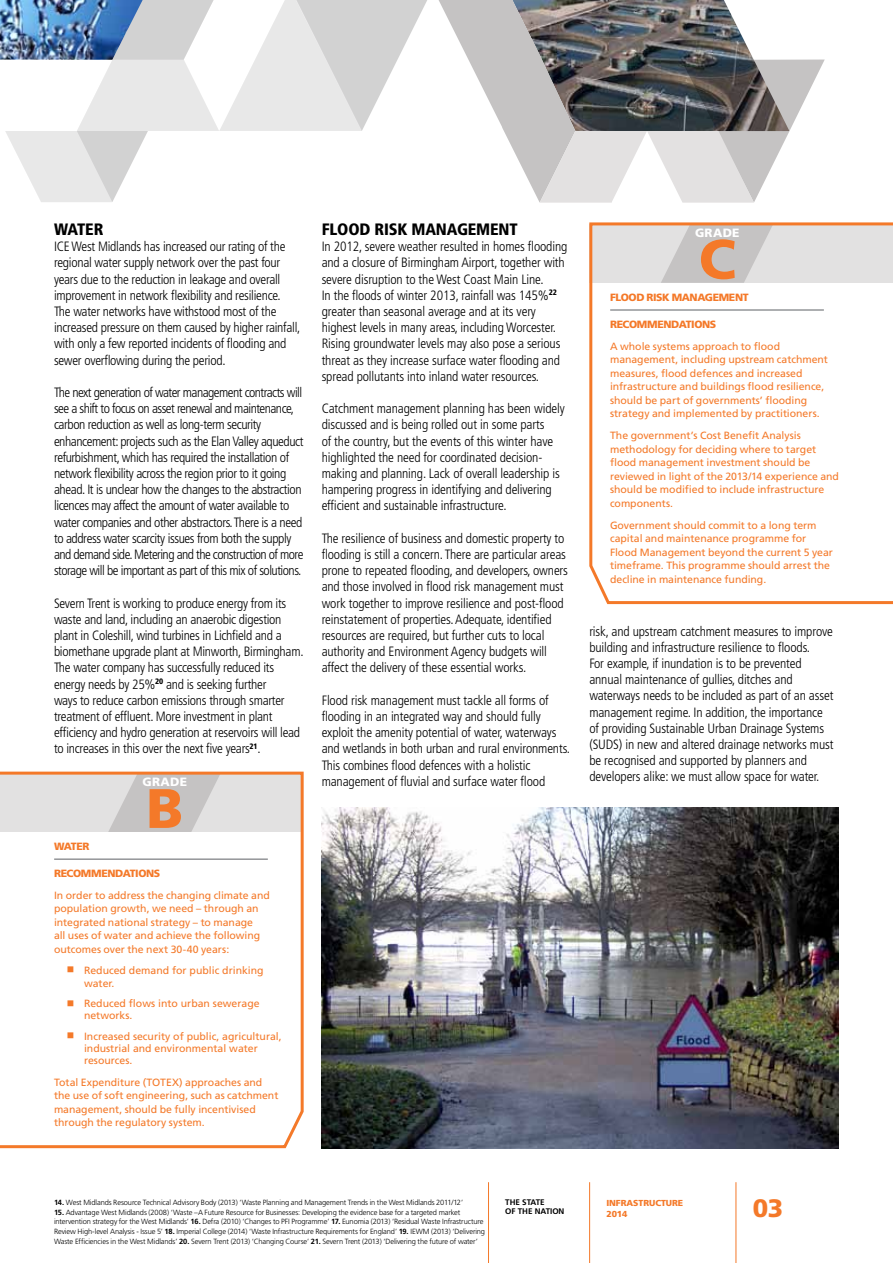
<style>
.page{position:relative;width:893px;height:1263px;background:#fff}
.page>*{position:absolute;margin:0;border:0;box-sizing:border-box;transform-origin:0 0}
.t1{font:900 55.5px "Frutiger";color:#f47929}
.t2{font:900 25.2px "Frutiger";color:#f47929}
.t3{font:900 condensed 16.5px "Frutiger";letter-spacing:-.01em;color:#000}
.t4{font:300 condensed 13.5px/16.2px "Frutiger";letter-spacing:-.01em;color:#000}
.t5{font:300 condensed 13.5px/16.2px "Frutiger";letter-spacing:-.03em;color:#000}
.t6{font:900 12px "Frutiger";color:#fff}
.t7{font:10.5px/13.5px "Frutiger CE";color:#f47929}
.t8{font:900 10.5px "Frutiger";letter-spacing:-.035em;color:#f47929}
.t9{font:900 8.7px/10.5px "Frutiger";letter-spacing:-.005em;color:#f47929}
.t10{font:700 8.1px/8.7px "Frutiger CE";letter-spacing:-.005em;color:#000}
.t11{font:300 7.5px/9.8px "Frutiger";letter-spacing:-.015em;color:#000}
.s1{font-family:"Frutiger CE";font-weight:700}
</style>
<div class="page">
<hr style="left:488px;top:1182px;width:1px;height:81px;background:#f47929">
<hr style="left:589px;top:1182px;width:1px;height:81px;background:#f47929">
<hr style="left:736px;top:1182px;width:1px;height:81px;background:#f47929">
<img style="left:322px;top:808px;width:517px;height:340px">
<svg style="left:0;top:771px;width:304px;height:378px"></svg>
<svg style="left:589px;top:222px;width:304px;height:383px"></svg>
<img style="left:0;top:0;width:5px;height:60px">
<svg style="left:5px;top:0;width:422px;height:202px"></svg>
<svg style="left:439px;top:0;width:386px;height:203px"></svg>
<p class="t3" style="left:54px;top:219px;width:51px">WATER</p>
<p class="t4" style="left:54px;top:239px;width:248px">ICE West Midlands has increased our rating of the regional water supply network over the past four years due to the reduction in leakage and overall improvement in network flexibility and resilience.<br>The water networks have withstood most of the increased pressure on them caused by higher rainfall, with only a few reported incidents of flooding and sewer overflowing during the period.</p>
<p class="t5" style="left:54px;top:384px;width:251px">The next generation of water management contracts will see a shift to focus on asset renewal and maintenance, carbon reduction as well as long-term security enhancement: projects such as the Elan Valley aqueduct refurbishment, which has required the installation of network flexibility across the region prior to it going ahead. It is unclear how the changes to the abstraction licences may affect the amount of water available to water companies and other abstractors. There is a need to address water scarcity issues from both the supply and demand side. Metering and the construction of more storage will be important as part of this mix of solutions.</p>
<p class="t4" style="left:54px;top:595px;width:251px">Severn Trent is working to produce energy from its waste and land, including an anaerobic digestion plant in Coleshill, wind turbines in Lichfield and a biomethane upgrade plant at Minworth, Birmingham.<br>The water company has successfully reduced its energy needs by 25%<sup>20</sup> and is seeking further<br>ways to reduce carbon emissions through smarter treatment of effluent. More investment in plant efficiency and hydro generation at reservoirs will lead to increases in this over the next five years<sup>21</sup>.</p>
<p class="t6" style="left:142px;top:774px;width:10px">GRADE</p>
<h1 class="t1" style="left:146px;top:775px;width:39px">B</h1>
<p class="t8" style="left:54px;top:840px;width:37px">WATER</p>
<p class="t8" style="left:54px;top:867px;width:108px">RECOMMENDATIONS</p>
<p class="t7" style="left:54px;top:888px;width:217px">In order to address the changing climate and population growth, we need – through an integrated national strategy – to manage<br>all uses of water and achieve the following outcomes over the next 30-40 years:</p>
<p class="t7" style="left:84px;top:964px;width:181px;line-height:12.8px;text-indent:-17px">■ Reduced demand for public drinking water.</p>
<p class="t7" style="left:84px;top:997px;width:177px;line-height:12px;text-indent:-17px">■ Reduced flows into urban sewerage networks.</p>
<p class="t7" style="left:84px;top:1030px;width:199px;line-height:12px;text-indent:-17px">■ Increased security of public, agricultural, industrial and environmental water resources.</p>
<p class="t7" style="left:54px;top:1075px;width:226px">Total Expenditure (TOTEX) approaches and the use of soft engineering, such as catchment management, should be fully incentivised through the regulatory system.</p>
<p class="t3" style="left:322px;top:219px;width:197px">FLOOD RISK MANAGEMENT</p>
<p class="t4" style="left:322px;top:239px;width:247px">In 2012, severe weather resulted in homes flooding and a closure of Birmingham Airport, together with severe disruption to the West Coast Main Line.<br>In the floods of winter 2013, rainfall was 145%<sup>22 </sup>greater than seasonal average and at its very highest levels in many areas, including Worcester.<br>Rising groundwater levels may also pose a serious threat as they increase surface water flooding and spread pollutants into inland water resources.</p>
<p class="t4" style="left:322px;top:401px;width:245px">Catchment management planning has been widely discussed and is being rolled out in some parts<br>of the country, but the events of this winter have highlighted the need for coordinated decision&shy;making and planning. Lack of overall leadership is hampering progress in identifying and delivering efficient and sustainable infrastructure.</p>
<p class="t4" style="left:322px;top:530px;width:248px">The resilience of business and domestic property to flooding is still a concern. There are particular areas prone to repeated flooding, and developers, owners and those involved in flood risk management must work together to improve resilience and post-flood reinstatement of properties. Adequate, identified resources are required, but further cuts to local authority and Environment Agency budgets will affect the delivery of these essential works.</p>
<p class="t4" style="left:322px;top:692px;width:250px">Flood risk management must tackle all forms of flooding in an integrated way and should fully exploit the amenity potential of water, waterways and wetlands in both urban and rural environments.<br>This combines flood defences with a holistic management of fluvial and surface water flood</p>
<p class="t6" style="left:695px;top:225px;width:10px">GRADE</p>
<h1 class="t1" style="left:699px;top:226px;width:39px">C</h1>
<p class="t8" style="left:610px;top:291px;width:140px">FLOOD RISK MANAGEMENT</p>
<p class="t8" style="left:610px;top:318px;width:108px">RECOMMENDATIONS</p>
<p class="t7" style="left:610px;top:339px;width:219px">A whole systems approach to flood management, including upstream catchment measures, flood defences and increased infrastructure and buildings flood resilience, should be part of governments’ flooding strategy and implemented by practitioners.</p>
<p class="t7" style="left:610px;top:429px;width:230px">The government’s Cost Benefit Analysis methodology for deciding where to target flood management investment should be reviewed in light of the 2013/14 experience and should be modified to include infrastructure components.</p>
<p class="t7" style="left:610px;top:518px;width:224px">Government should commit to a long term capital and maintenance programme for Flood Management beyond the current 5 year timeframe. This programme should arrest the decline in maintenance funding.</p>
<p class="t4" style="left:589px;top:623px;width:246px">risk, and upstream catchment measures to improve building and infrastructure resilience to floods.<br>For example, if inundation is to be prevented annual maintenance of gullies, ditches and waterways needs to be included as part of an asset management regime. In addition, the importance of providing Sustainable Urban Drainage Systems (SUDS) in new and altered drainage networks must be recognised and supported by planners and developers alike: we must allow space for water.</p>
<p class="t11" style="left:54px;top:1197px;width:411px"><span class="s1">14.</span> West Midlands Resource Technical Advisory Body (2013) ‘Waste Planning and Management Trends in the West Midlands 2011/12’</p>
<p class="t11" style="left:54px;top:1207px;width:433px"><span class="s1">15.</span> Advantage West Midlands (2008) ‘Waste –A Future Resource for Businesses: Developing the evidence base for a targeted market intervention strategy for the West Midlands’ <span class="s1">16.</span> Defra (2010) ‘Changes to PFI Programme’ <span class="s1">17.</span> Eunomia (2013) ‘Residual Waste Infrastructure Review High-level Analysis - Issue 5’ <span class="s1">18.</span> Imperial College (2014) ‘Waste Infrastructure Requirements for England’ <span class="s1">19.</span> IEWM (2013) ‘Delivering Waste Efficiencies in the West Midlands’ <span class="s1">20.</span> Severn Trent (2013) ‘Changing Course’ <span class="s1">21.</span> Severn Trent (2013) ‘Delivering the future of water’</p>
<p class="t10" style="left:505px;top:1198px;width:61px">THE STATE<br>OF THE NATION</p>
<p class="t9" style="left:606px;top:1198px;width:78px">INFRASTRUCTURE<br>2014</p>
<h2 class="t2" style="left:753px;top:1192px;width:32px">03</h2>
</div>
